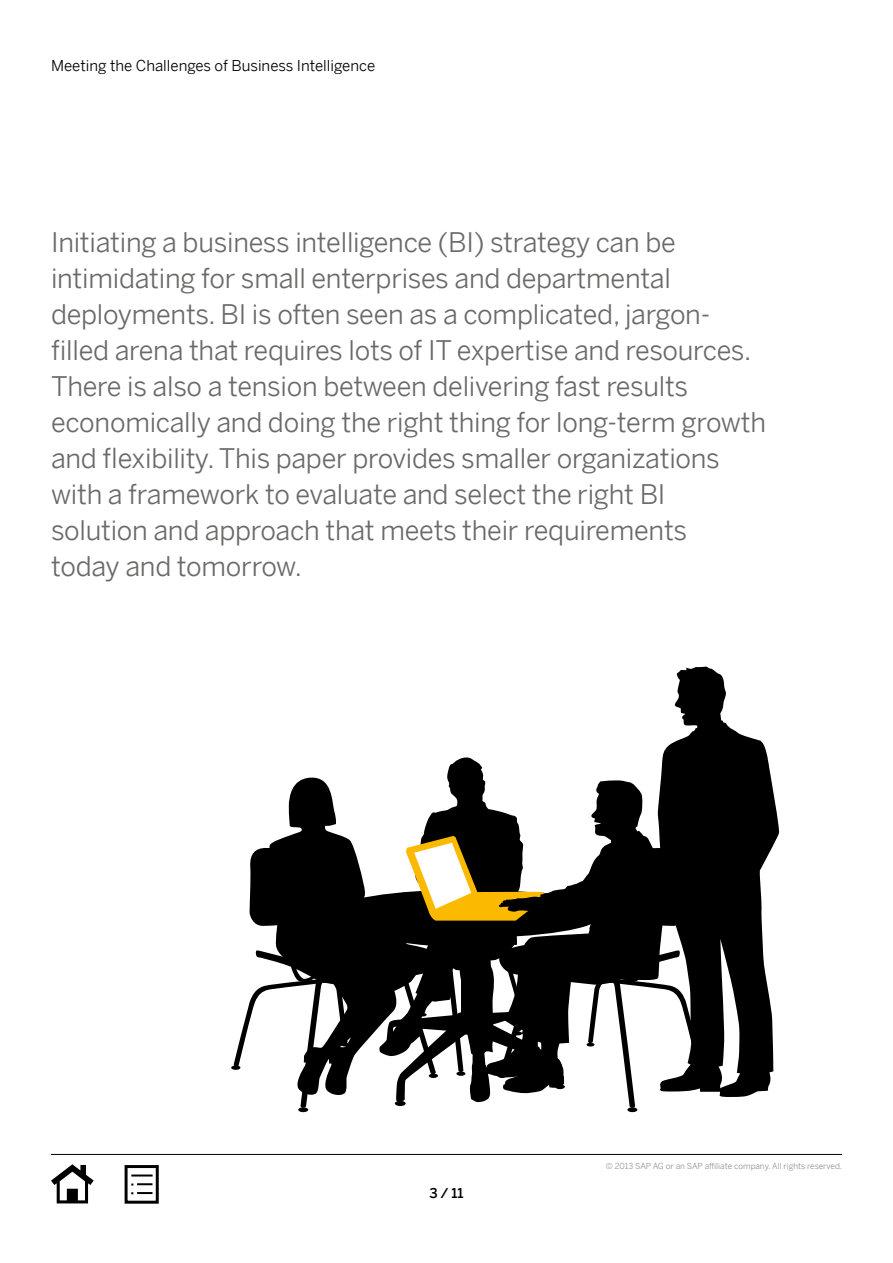
<style>
.page{position:relative;width:893px;height:1263px;background:#fff}
.page>*{position:absolute;margin:0;border:0;box-sizing:border-box;transform-origin:0 0}
.t1{font:27px/36px "Benton Sans";letter-spacing:-.01em;color:#6a6a69}
.t2{font:15px "Benton Sans";color:#000}
.t3{font:500 13.5px "Benton Sans";color:#000}
.t4{font:8.25px "Benton Sans";color:#919292}
</style>
<div class="page">
<div style="left:125px;top:1165px;width:34px;height:39px;border:3px solid #000"></div>
<hr style="left:131px;top:1174px;width:22px;height:2px;background:#000">
<svg style="left:131px;top:1192px;width:21px;height:2px"></svg>
<svg style="left:131px;top:1183px;width:21px;height:2px"></svg>
<svg style="left:51px;top:1164px;width:43px;height:39px"></svg>
<svg style="left:660px;top:666px;width:120px;height:431px;fill:#000"></svg>
<div style="left:695px;top:1065px;width:9px;height:5px;background:#000;border-radius:50%"></div>
<div style="left:627px;top:1107px;width:10px;height:5px;background:#000;border-radius:50%"></div>
<div style="left:298px;top:1107px;width:10px;height:5px;background:#000;border-radius:50%"></div>
<svg style="left:427px;top:757px;width:71px;height:64px"></svg>
<svg style="left:288px;top:777px;width:50px;height:59px;fill:#000"></svg>
<svg style="left:338px;top:821px;width:160px;height:15px"></svg>
<svg style="left:234px;top:836px;width:468px;height:272px"></svg>
<svg style="left:498px;top:780px;width:168px;height:314px;fill:#000"></svg>
<hr style="left:51px;top:1154px;width:791px;height:1px;background:#000">
<p class="t2" style="left:51px;top:55px;width:326px">Meeting the Challenges of Business Intelligence</p>
<p class="t1" style="left:51px;top:223px;width:717px">Initiating a business intelligence (BI) strategy can be intimidating for small enterprises and departmental deployments. BI is often seen as a complicated, jargon&shy;filled arena that requires lots of IT expertise and resources.<br>There is also a tension between delivering fast results economically and doing the right thing for long-term growth and flexibility. This paper provides smaller organizations with a framework to evaluate and select the right BI solution and approach that meets their requirements<br>today and tomorrow.</p>
<p class="t3" style="left:430px;top:1183px;width:35px">3 / 11</p>
<p class="t4" style="left:606px;top:1160px;width:238px">© 2013 SAP AG or an SAP affiliate company. All rights reserved.</p>
</div>
